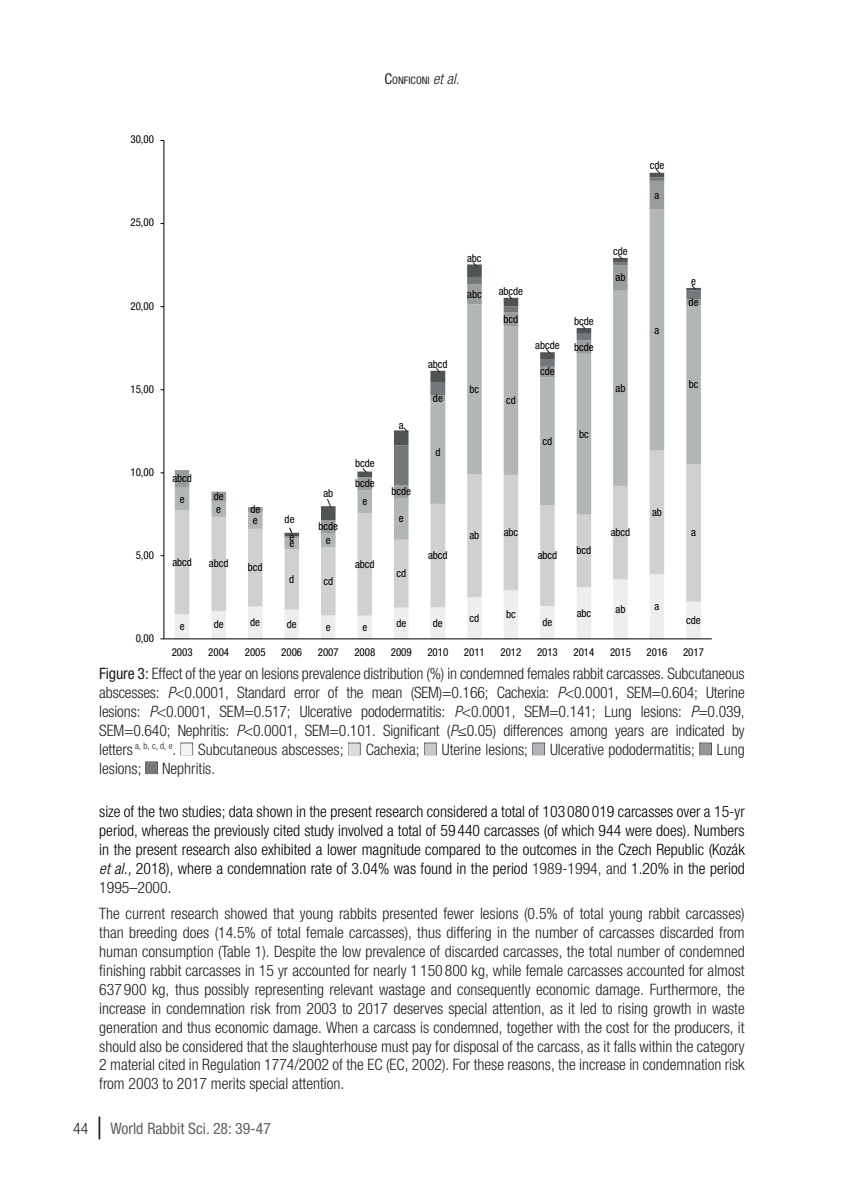
<style>
.page{position:relative;width:844px;height:1191px;background:#fff}
.page>*{position:absolute;margin:0;border:0;box-sizing:border-box;transform-origin:0 0}
.WRS_TEXTO{font:300 condensed 15.75px/18.9px "Helvetica Neue LTW1 G";color:#231f20;text-align:justify}
.WRS_TITULO_TABLAS{font:300 condensed 15.75px/18.9px "Helvetica Neue LTW1 G";color:#231f20;text-align:justify}
.WRS_TEXTO-2{font:300 condensed 15.75px/18.9px "Helvetica Neue LTW1 G";color:#000001;text-align:justify}
.t1{font:condensed 15.75px "Helvetica Neue LTW1 G";color:#636366}
.t2{font:300 condensed 15.75px "Helvetica Neue LTW1 G";color:#231f20}
.t3{font:condensed 10.85px "Helvetica Neue LTW1 G";letter-spacing:-.005em;color:#000001}
.t4{font:condensed 10.33px "Helvetica Neue LTW1 G";color:#231f20}
.s1{font-size:14.88px}
.s2{font-weight:300;font-style:italic;font-size:14.88px}
.s3{font-weight:400}
.s4{font-style:italic}
.s5{color:#231f20}
</style>
<div class="page">
<hr style="left:98px;top:1116px;width:2px;height:23px;background:#231f20">
<svg style="left:175px;top:629px;width:525px;height:9px"></svg>
<hr style="left:163px;top:140px;width:1px;height:499px;background:#000001">
<hr style="left:164px;top:638px;width:547px;height:1px;background:#000001">
<svg style="left:160px;top:140px;width:541px;height:489px"></svg>
<div style="left:269px;top:493px;width:40px;height:11px;background:#fff"></div>
<svg style="left:327px;top:498px;width:4px;height:10px"></svg>
<svg style="left:362px;top:468px;width:5px;height:5px"></svg>
<svg style="left:403px;top:427px;width:5px;height:5px"></svg>
<svg style="left:435px;top:368px;width:5px;height:5px"></svg>
<svg style="left:472px;top:262px;width:5px;height:5px"></svg>
<svg style="left:508px;top:294px;width:4px;height:6px"></svg>
<svg style="left:580px;top:324px;width:5px;height:5px"></svg>
<svg style="left:617px;top:254px;width:5px;height:6px"></svg>
<svg style="left:691px;top:284px;width:4px;height:6px"></svg>
<svg style="left:655px;top:168px;width:5px;height:6px"></svg>
<svg style="left:545px;top:349px;width:5px;height:5px"></svg>
<p class="t4" style="left:384px;top:74px;width:76px"><span class="s1">C</span>ONFICONI <span class="s2">et al.</span></p>
<p class="t3" style="left:130px;top:133px;width:25px">30,00</p>
<p class="t3" style="left:130px;top:216px;width:25px">25,00</p>
<p class="t3" style="left:130px;top:299px;width:25px">20,00</p>
<p class="t3" style="left:130px;top:382px;width:25px">15,00</p>
<p class="t3" style="left:130px;top:465px;width:25px">10,00</p>
<p class="t3" style="left:136px;top:548px;width:20px">5,00</p>
<p class="t3" style="left:136px;top:631px;width:20px">0,00</p>
<p class="t3" style="left:355px;top:457px;width:21px">bcde</p>
<p class="t3" style="left:172px;top:472px;width:21px">abcd</p>
<p class="t3" style="left:180px;top:492px;width:6px">e</p>
<p class="t3" style="left:214px;top:490px;width:11px">de</p>
<p class="t3" style="left:216px;top:502px;width:6px">e</p>
<p class="t3" style="left:250px;top:503px;width:11px">de</p>
<p class="t3" style="left:253px;top:514px;width:6px">e</p>
<p class="t3" style="left:284px;top:512px;width:11px">de</p>
<p class="t3" style="left:323px;top:487px;width:11px">ab</p>
<p class="t3" style="left:318px;top:520px;width:21px">bcde</p>
<p class="t3" style="left:355px;top:477px;width:21px">bcde</p>
<p class="t3" style="left:362px;top:495px;width:6px">e</p>
<p class="t3" style="left:289px;top:530px;width:6px">e</p>
<p class="t3" style="left:289px;top:537px;width:6px">e</p>
<p class="t3" style="left:326px;top:534px;width:6px">e</p>
<p class="t3" style="left:172px;top:555px;width:21px">abcd</p>
<p class="t3" style="left:209px;top:557px;width:21px">abcd</p>
<p class="t3" style="left:248px;top:561px;width:16px">bcd</p>
<p class="t3" style="left:355px;top:558px;width:21px">abcd</p>
<p class="t3" style="left:289px;top:573px;width:7px">d</p>
<p class="t3" style="left:323px;top:575px;width:11px">cd</p>
<p class="t3" style="left:180px;top:620px;width:6px">e</p>
<p class="t3" style="left:214px;top:618px;width:11px">de</p>
<p class="t3" style="left:250px;top:616px;width:11px">de</p>
<p class="t3" style="left:287px;top:617px;width:11px">de</p>
<p class="t3" style="left:326px;top:620px;width:6px">e</p>
<p class="t3" style="left:362px;top:620px;width:6px">e</p>
<p class="t3" style="left:428px;top:358px;width:21px">abcd</p>
<p class="t3" style="left:399px;top:419px;width:6px">a</p>
<p class="t3" style="left:391px;top:485px;width:21px">bcde</p>
<p class="t3" style="left:399px;top:512px;width:6px">e</p>
<p class="t3" style="left:396px;top:567px;width:11px">cd</p>
<p class="t3" style="left:433px;top:391px;width:11px">de</p>
<p class="t3" style="left:435px;top:446px;width:7px">d</p>
<p class="t3" style="left:428px;top:549px;width:21px">abcd</p>
<p class="t3" style="left:396px;top:616px;width:11px">de</p>
<p class="t3" style="left:433px;top:616px;width:11px">de</p>
<p class="t3" style="left:467px;top:252px;width:16px">abc</p>
<p class="t3" style="left:467px;top:287px;width:16px">abc</p>
<p class="t3" style="left:469px;top:382px;width:11px">bc</p>
<p class="t3" style="left:498px;top:284px;width:26px">abcde</p>
<p class="t3" style="left:503px;top:313px;width:16px">bcd</p>
<p class="t3" style="left:506px;top:394px;width:11px">cd</p>
<p class="t3" style="left:535px;top:339px;width:26px">abcde</p>
<p class="t3" style="left:540px;top:365px;width:16px">cde</p>
<p class="t3" style="left:542px;top:435px;width:11px">cd</p>
<p class="t3" style="left:574px;top:314px;width:21px">bcde</p>
<p class="t3" style="left:574px;top:340px;width:21px">bcde</p>
<p class="t3" style="left:579px;top:427px;width:11px">bc</p>
<p class="t3" style="left:613px;top:245px;width:16px">cde</p>
<p class="t3" style="left:615px;top:271px;width:11px">ab</p>
<p class="t3" style="left:615px;top:381px;width:11px">ab</p>
<p class="t3" style="left:649px;top:159px;width:16px">cde</p>
<p class="t3" style="left:654px;top:188px;width:6px">a</p>
<p class="t3" style="left:654px;top:323px;width:6px">a</p>
<p class="t3" style="left:469px;top:529px;width:11px">ab</p>
<p class="t3" style="left:503px;top:526px;width:16px">abc</p>
<p class="t3" style="left:537px;top:549px;width:21px">abcd</p>
<p class="t3" style="left:469px;top:611px;width:11px">cd</p>
<p class="t3" style="left:506px;top:608px;width:11px">bc</p>
<p class="t3" style="left:542px;top:616px;width:11px">de</p>
<p class="t3" style="left:576px;top:544px;width:16px">bcd</p>
<p class="t3" style="left:610px;top:526px;width:21px">abcd</p>
<p class="t3" style="left:652px;top:505px;width:11px">ab</p>
<p class="t3" style="left:576px;top:606px;width:16px">abc</p>
<p class="t3" style="left:615px;top:602px;width:11px">ab</p>
<p class="t3" style="left:654px;top:600px;width:6px">a</p>
<p class="t3" style="left:691px;top:275px;width:6px">e</p>
<p class="t3" style="left:688px;top:296px;width:11px">de</p>
<p class="t3" style="left:688px;top:378px;width:11px">bc</p>
<p class="t3" style="left:691px;top:526px;width:6px">a</p>
<p class="t3" style="left:686px;top:613px;width:16px">cde</p>
<p class="t3" style="left:172px;top:645px;width:22px">2003</p>
<p class="t3" style="left:208px;top:645px;width:22px">2004</p>
<p class="t3" style="left:245px;top:645px;width:22px">2005</p>
<p class="t3" style="left:281px;top:645px;width:22px">2006</p>
<p class="t3" style="left:318px;top:645px;width:22px">2007</p>
<p class="t3" style="left:354px;top:645px;width:22px">2008</p>
<p class="t3" style="left:391px;top:645px;width:22px">2009</p>
<p class="t3" style="left:427px;top:645px;width:22px">2010</p>
<p class="t3" style="left:464px;top:645px;width:22px">2011</p>
<p class="t3" style="left:500px;top:645px;width:22px">2012</p>
<p class="t3" style="left:537px;top:645px;width:22px">2013</p>
<p class="t3" style="left:573px;top:645px;width:22px">2014</p>
<p class="t3" style="left:610px;top:645px;width:22px">2015</p>
<p class="t3" style="left:646px;top:645px;width:22px">2016</p>
<p class="t3" style="left:683px;top:645px;width:22px">2017</p>
<p class="t3" style="left:150px;top:663px;width:103px">Subcutaneous abscesses</p>
<p class="t3" style="left:275px;top:663px;width:38px">Cachexia</p>
<p class="t3" style="left:335px;top:663px;width:79px">Uterine pathologies</p>
<p class="t3" style="left:366px;top:663px;width:29px">lesions</p>
<p class="t3" style="left:435px;top:663px;width:104px">Ulcerative pododermatitis</p>
<p class="t3" style="left:562px;top:662px;width:48px">Lung lesion</p>
<p class="t3" style="left:563px;top:663px;width:59px">Lung diseases</p>
<p class="t3" style="left:641px;top:662px;width:37px">Nephritis</p>
<p class="t3" style="left:644px;top:663px;width:70px">Chronic nephritis</p>
<p class="WRS_TITULO_TABLAS" style="left:99px;top:664px;width:646px"><span class="s3">Figure 3:</span> Effect of the year on lesions prevalence distribution (%) in condemned females rabbit carcasses. Subcutaneous abscesses: <span class="s4">P</span>&lt;0.0001, Standard error of the mean (SEM)=0.166; Cachexia: <span class="s4">P</span>&lt;0.0001, SEM=0.604; Uterine lesions: <span class="s4">P</span>&lt;0.0001, SEM=0.517; Ulcerative pododermatitis: <span class="s4">P</span>&lt;0.0001, SEM=0.141; Lung lesions: <span class="s4">P</span>=0.039, SEM=0.640; Nephritis: <span class="s4">P</span>&lt;0.0001, SEM=0.101. Significant (<span class="s4">P</span>≤0.05) differences among years are indicated by letters <sup>a,</sup> <sup>b,</sup> <sup>c,</sup> <sup>d,</sup> <sup>e</sup>. ■ Subcutaneous abscesses; ■ Cachexia; ■ Uterine lesions; ■ Ulcerative pododermatitis; ■ Lung lesions; ■ Nephritis.</p>
<p class="WRS_TEXTO-2" style="left:99px;top:802px;width:646px">size of the two studies; data shown in the present research considered a total of 103080 019 carcasses over a 15-yr period, whereas the previously cited study involved a total of 59 440 carcasses (of which 944 were does). Numbers in the present research also exhibited a lower magnitude compared to the outcomes in the Czech Republic (Kozák <span class="s4">et al.,</span> 2018), where a condemnation rate of 3.04% was found in the period <span class="s5">1989-1994, and</span> 1.20% in the period <span class="s5">1995–2000</span>.</p>
<p class="WRS_TEXTO" style="left:99px;top:904px;width:646px">The current research showed that young rabbits presented fewer lesions (0.5% of total young rabbit carcasses) than breeding does (14.5% of total female carcasses), thus differing in the number of carcasses discarded from human consumption (Table 1). Despite the low prevalence of discarded carcasses, the total number of condemned finishing rabbit carcasses in 15 yr accounted for nearly 1 150 800 kg, while female carcasses accounted for almost 637 900 kg, thus possibly representing relevant wastage and consequently economic damage. Furthermore, the increase in condemnation risk from 2003 to 2017 deserves special attention, as it led to rising growth in waste generation and thus economic damage. When a carcass is condemned, together with the cost for the producers, it should also be considered that the slaughterhouse must pay for disposal of the carcass, as it falls within the category 2 material cited in Regulation 1774/2002 of the EC (EC, 2002). For these reasons, the increase in condemnation risk from 2003 to 2017 merits special attention.</p>
<p class="t2" style="left:73px;top:1119px;width:17px">44</p>
<p class="t1" style="left:110px;top:1119px;width:162px">World Rabbit Sci. 28: 39-47</p>
</div>
